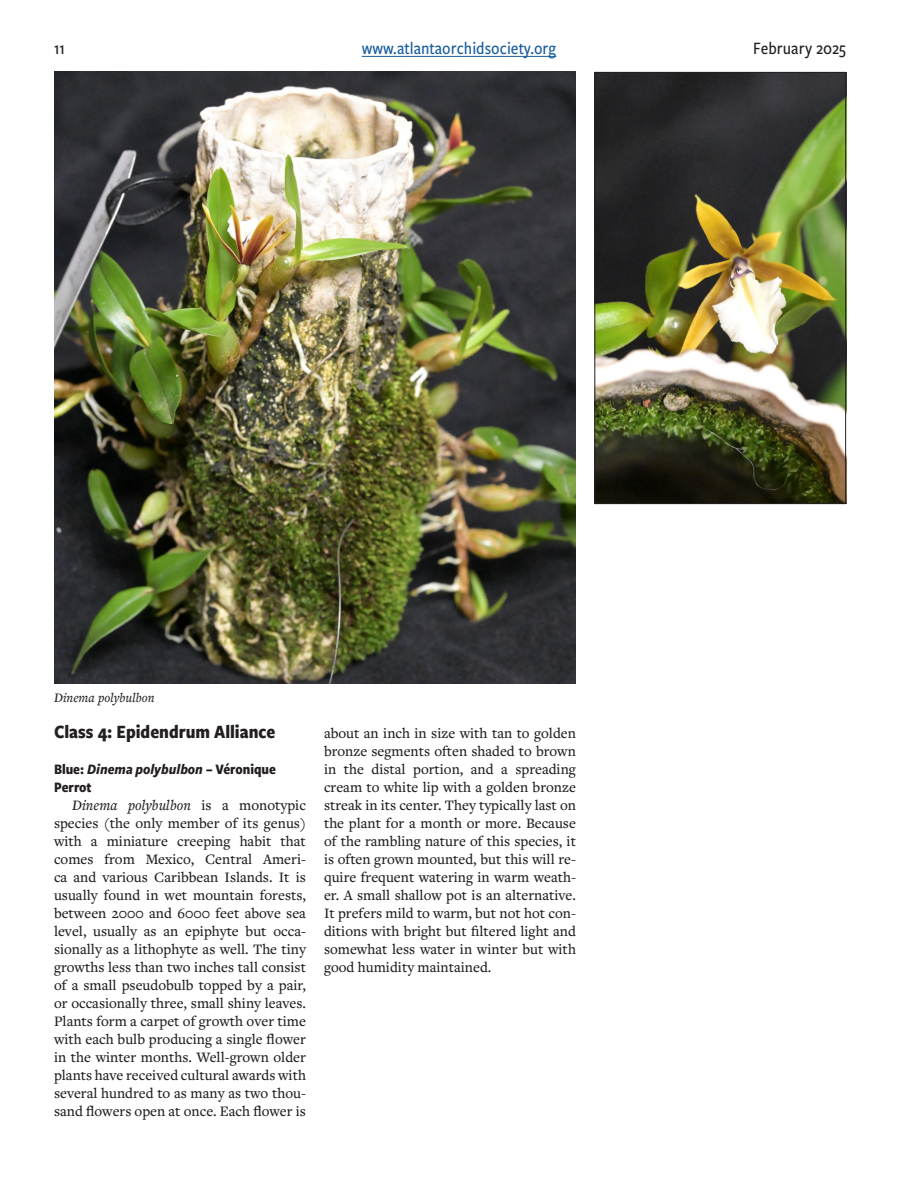
<style>
.page{position:relative;width:918px;height:1188px;background:#fff}
.page>*{position:absolute;margin:0;border:0;box-sizing:border-box;transform-origin:0 0}
.class{font:700 19.5px "Freight Sans Cnd Pro";color:#231f20}
.t1{font:500 18px "Freight Sans Cnd Pro";color:#175d9e}
.t2{font:500 18px "Freight Sans Cnd Pro";color:#231f20}
.text{font:500 15px/18px "Freight Text Pro";color:#231f20;text-align:justify}
.ribbon_title{font:700 15px/18px "Freight Sans Cnd Pro";color:#231f20}
.t3{font:italic 500 13.5px "Freight Text Pro";color:#231f20}
.s1{font-style:italic}
</style>
<div class="page">
<hr style="left:362px;top:56px;width:194px;height:1px;background:#175d9e">
<img style="left:596px;top:74px;width:248px;height:428px">
<div style="left:594px;top:72px;width:252px;height:432px;border:1px solid #231f20"></div>
<img style="left:54px;top:72px;width:522px;height:612px">
<p class="t2" style="left:54px;top:36px;width:12px">11</p>
<p class="t1" style="left:362px;top:36px;width:196px">www.atlantaorchidsociety.org</p>
<p class="t2" style="left:753px;top:36px;width:94px">February 2025</p>
<p class="t3" style="left:54px;top:689px;width:102px">Dinema polybulbon</p>
<p class="class" style="left:54px;top:718px;width:223px">Class 4: Epidendrum Alliance</p>
<p class="ribbon_title" style="left:54px;top:760px;width:224px">Blue: <span class="s1">Dinema polybulbon</span> – Véronique<br>Perrot</p>
<p class="text" style="left:54px;top:796px;width:254px;text-indent:18px"><span class="s1">Dinema polybulbon</span> is a monotypic species (the only member of its genus) with a miniature creeping habit that comes from Mexico, Central Ameri&shy;ca and various Caribbean Islands. It is usually found in wet mountain forests, between 2000 and 6000 feet above sea level, usually as an epiphyte but occa&shy;sionally as a lithophyte as well. The tiny growths less than two inches tall consist of a small pseudobulb topped by a pair, or occasionally three, small shiny leaves.<br>Plants form a carpet of growth over time with each bulb producing a single flower in the winter months. Well-grown older plants have received cultural awards with several hundred to as many as two thou&shy;sand flowers open at once. Each flower is</p>
<p class="text" style="left:324px;top:724px;width:254px">about an inch in size with tan to golden bronze segments often shaded to brown in the distal portion, and a spreading cream to white lip with a golden bronze streak in its center. They typically last on the plant for a month or more. Because of the rambling nature of this species, it is often grown mounted, but this will re&shy;quire frequent watering in warm weath&shy;er. A small shallow pot is an alternative.<br>It prefers mild to warm, but not hot con&shy;ditions with bright but filtered light and somewhat less water in winter but with good humidity maintained.</p>
</div>
